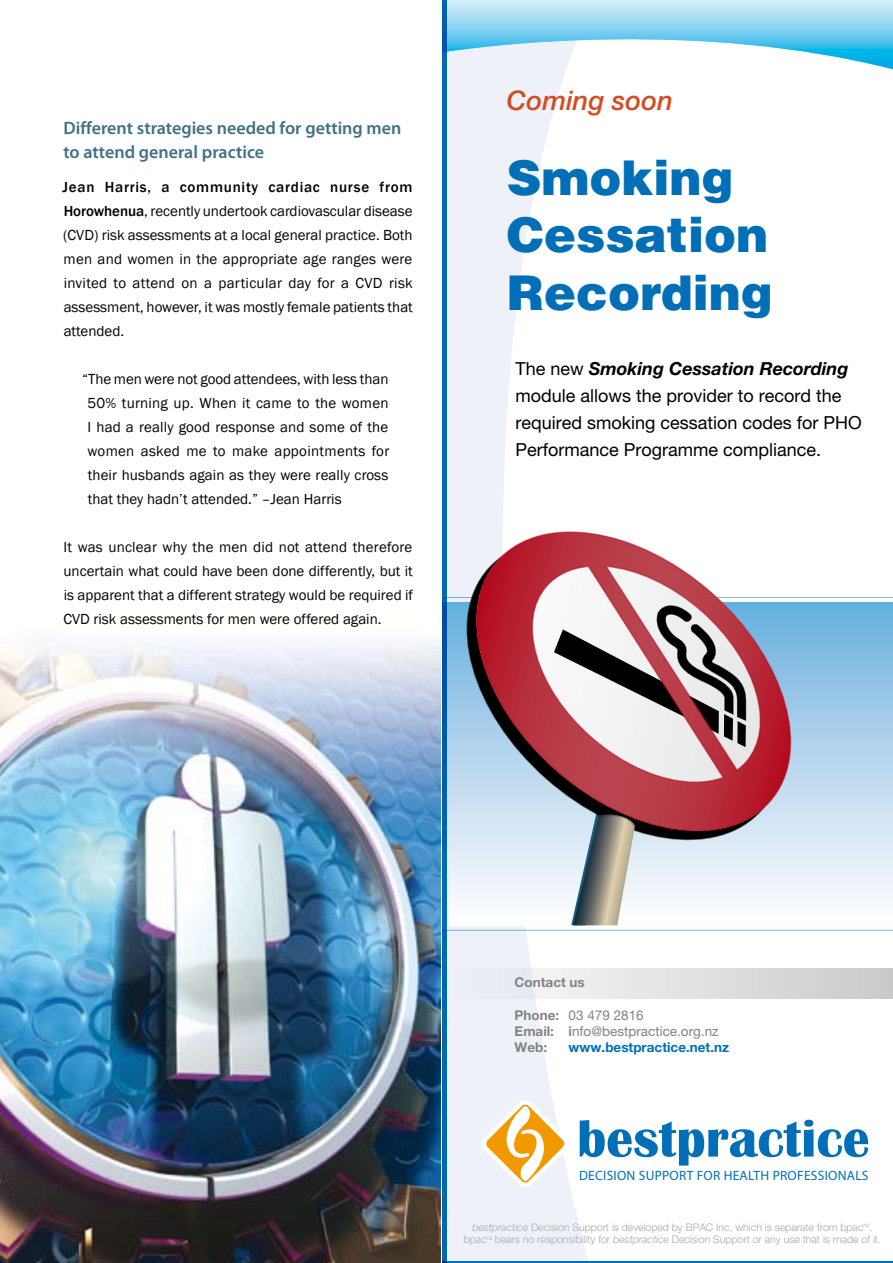
<style>
.page{position:relative;width:893px;height:1263px;background:#fff}
.page>*{position:absolute;margin:0;border:0;box-sizing:border-box;transform-origin:0 0}
.t1{font:700 54px "Britannic";color:#006fb7}
.t2{font:900 48px/57.6px "Helvetica";color:#006fb7}
.t3{font:italic 500 27px "Helvetica Neue";color:#d74a21}
.t4{font:18px/27px "Helvetica Neue";color:#000}
.t5{font:600 18px/24px "Myriad Pro";color:#417183}
.t6{font:15px/24px "Franklin Gothic";color:#000;text-align:justify}
.t7{font:13.5px/16.2px "Helvetica Neue";color:#828385}
.t8{font:13.5px "Myriad";letter-spacing:.02em;color:#006fb7}
.t9{font:700 13.5px "Helvetica Neue";color:#006fb7}
.t10{font:700 13.5px "Helvetica Neue";color:#828385}
.t11{font:300 10.5px/12.6px "Helvetica Neue";color:#a7a8aa;text-align:center}
.s1{font-weight:500}
.s2{font-weight:700;font-style:italic}
.s3{font-weight:700}
.s4{font-style:italic}
</style>
<div class="page">
<img style="left:0;top:643px;width:440px;height:620px">
<svg style="left:600px;top:968px;width:293px;height:30px;background:#dadbdc"></svg>
<svg style="left:447px;top:69px;width:153px;height:1193px;fill:#eef2f8"></svg>
<svg style="left:447px;top:0;width:446px;height:69px"></svg>
<hr style="left:442px;top:1262px;width:451px;height:1px;background:#006fb7">
<svg style="left:447px;top:597px;width:446px;height:334px"></svg>
<div style="left:442px;top:0;width:5px;height:1263px;background:#006fb7"></div>
<svg style="left:473px;top:1091px;width:102px;height:105px"></svg>
<svg style="left:445px;top:520px;width:359px;height:339px"></svg>
<svg style="left:454px;top:532px;width:359px;height:318px;background:#b5cee1"></svg>
<svg style="left:476px;top:531px;width:315px;height:300px"></svg>
<svg style="left:571px;top:804px;width:66px;height:121px;background:#a09f9d"></svg>
<p class="t5" style="left:63px;top:115px;width:340px">Different strategies needed for getting men to attend general practice</p>
<p class="t6" style="left:63px;top:175px;width:352px"><span class="s1">Jean Harris, a community cardiac nurse from Horowhenua</span>, recently undertook cardiovascular disease (CVD) risk assessments at a local general practice. Both men and women in the appropriate age ranges were invited to attend on a particular day for a CVD risk assessment, however, it was mostly female patients that attended.</p>
<p class="t6" style="left:87px;top:367px;width:303px;text-indent:-5px">“The men were not good attendees, with less than 50% turning up. When it came to the women I had a really good response and some of the women asked me to make appointments for their husbands again as they were really cross that they hadn’t attended.” –Jean Harris</p>
<p class="t6" style="left:63px;top:535px;width:351px">It was unclear why the men did not attend therefore uncertain what could have been done differently, but it is apparent that a different strategy would be required if CVD risk assessments for men were offered again.</p>
<h3 class="t3" style="left:507px;top:84px;width:168px">Coming soon</h3>
<h2 class="t2" style="left:507px;top:147px;width:267px">Smoking<br>Cessation<br>Recording</h2>
<p class="t4" style="left:515px;top:355px;width:348px">The new <span class="s2">Smoking Cessation Recording </span>module allows the provider to record the required smoking cessation codes for PHO Performance Programme compliance.</p>
<p class="t10" style="left:515px;top:974px;width:72px">Contact us</p>
<p class="t7" style="left:515px;top:1006px;width:206px"><span class="s3">Phone:</span> 03 479 2816<br><span class="s3">Email: i</span>nfo@bestpractice.org.nz<br><span class="s3">Web:</span></p>
<p class="t9" style="left:569px;top:1039px;width:162px">www.bestpractice.net.nz</p>
<h1 class="t1" style="left:577px;top:1108px;width:294px">bestpractice</h1>
<p class="t8" style="left:579px;top:1168px;width:291px">DECISION SUPPORT FOR HEALTH PROFESSIONALS</p>
<p class="t11" style="left:464px;top:1220px;width:419px"><span class="s4">bestpractice</span> Decision Support is developed by BPAC Inc, which is separate from bpac<sup>nz</sup>. bpac<sup>nz</sup> bears no responsibility for <span class="s4">bestpractice</span> Decision Support or any use that is made of it.</p>
</div>
